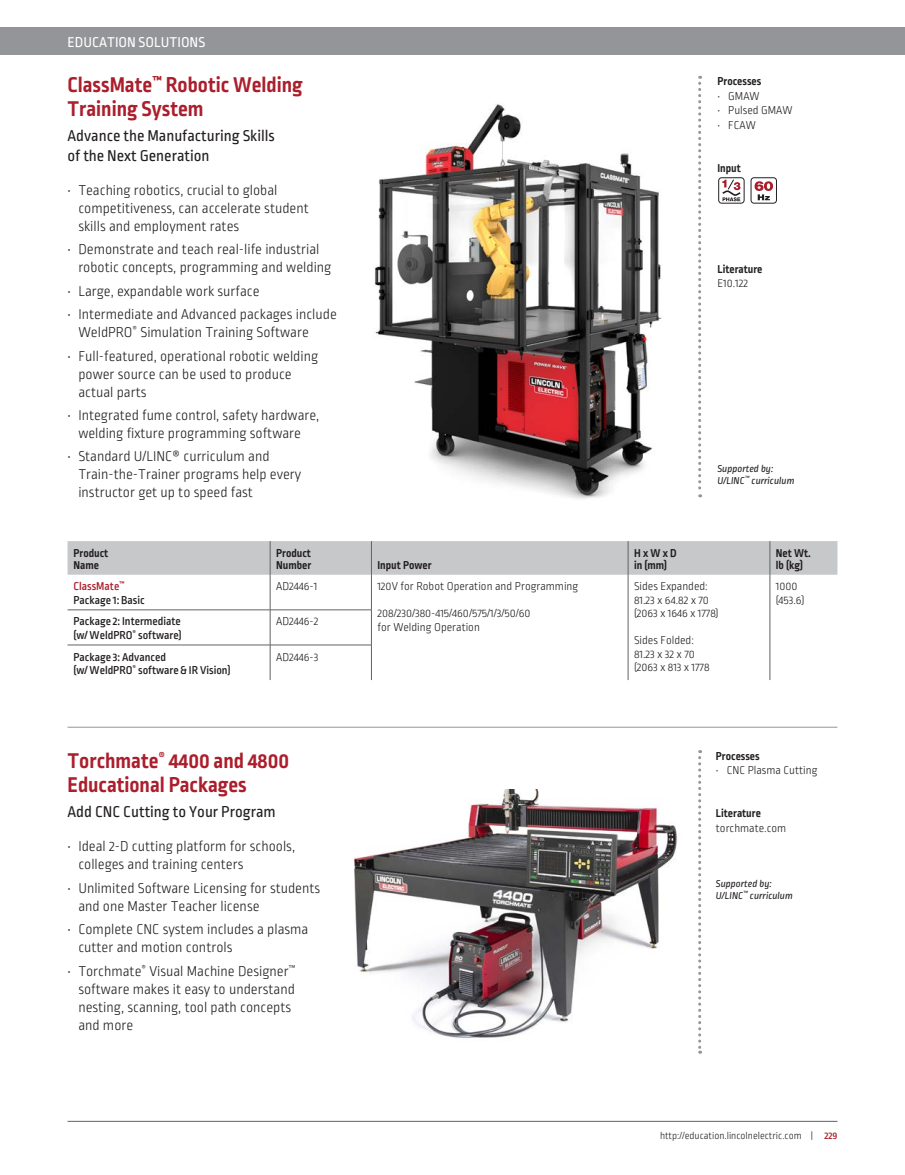
<style>
.page{position:relative;width:905px;height:1175px;background:#fff}
.page>*{position:absolute;margin:0;border:0;box-sizing:border-box;transform-origin:0 0}
.Legacy_Machines_-_He{font:700 22.5px/24px "Ropa Sans Pro";color:#ab1e2c}
.Legacy_Machines_-_Su{font:16.5px/19.5px "Ropa Sans Pro";color:#231f20}
.Lagacy_Machines_-_Bu{font:300 15px/18px "Ropa Sans Pro";color:#231f20}
.t1{font:15px "Ropa Sans Pro";color:#fff}
.Chart_Body_Text_2{font:300 12px/13.5px "Ropa Sans Pro";color:#231f20}
.Chart_Body_Text_2-2{font:500 12px "Ropa Sans Pro";color:#231f20}
.Legacy_Machines_-_Si{font:700 12px "Ropa Sans Pro";color:#231f20}
.Legacy_Machines_-_Si-2{font:300 12px "Ropa Sans Pro";color:#231f20}
.Chart_Body_Text_2-3{font:500 12px "Ropa Sans Pro";color:#ab1e2c}
._06-Captions{font:italic 10.5px "Ropa Sans Pro";color:#231f20}
.t2{font:300 10.5px "Ropa Sans Pro";color:#231f20}
.s1{font-weight:500;color:#ab1e2c}
</style>
<div class="page">
<img style="left:374px;top:104px;width:288px;height:395px">
<img style="left:354px;top:789px;width:323px;height:249px">
<div style="left:68px;top:541px;width:769px;height:33px;background:#c7c8ca"></div>
<hr style="left:270px;top:575px;width:1px;height:35px;background:#636366">
<hr style="left:371px;top:575px;width:1px;height:35px;background:#636366">
<hr style="left:627px;top:574px;width:1px;height:36px;background:#636366">
<hr style="left:769px;top:574px;width:1px;height:36px;background:#636366">
<hr style="left:270px;top:610px;width:1px;height:35px;background:#636366">
<hr style="left:371px;top:610px;width:1px;height:35px;background:#636366">
<hr style="left:627px;top:610px;width:1px;height:35px;background:#636366">
<hr style="left:769px;top:610px;width:1px;height:35px;background:#636366">
<hr style="left:270px;top:645px;width:1px;height:35px;background:#636366">
<hr style="left:371px;top:645px;width:1px;height:35px;background:#636366">
<hr style="left:627px;top:645px;width:1px;height:35px;background:#636366">
<hr style="left:769px;top:645px;width:1px;height:35px;background:#636366">
<hr style="left:270px;top:541px;width:1px;height:33px;background:#636366">
<hr style="left:371px;top:541px;width:1px;height:33px;background:#636366">
<hr style="left:627px;top:541px;width:1px;height:33px;background:#636366">
<hr style="left:769px;top:541px;width:1px;height:33px;background:#636366">
<hr style="left:68px;top:609px;width:202px;height:1px;background:#636366">
<hr style="left:270px;top:609px;width:101px;height:1px;background:#636366">
<hr style="left:68px;top:644px;width:202px;height:1px;background:#636366">
<hr style="left:270px;top:644px;width:101px;height:1px;background:#636366">
<div style="left:0;top:27px;width:904px;height:27px;background:#939598"></div>
<hr style="left:68px;top:1120px;width:769px;height:1px;background:#636366">
<svg style="left:698px;top:76px;width:3px;height:421px"></svg>
<div style="left:750px;top:177px;width:27px;height:27px;border:1px solid #231f20;border-radius:3px"></div>
<svg style="left:754px;top:181px;width:19px;height:19px"></svg>
<svg style="left:718px;top:178px;width:26px;height:25px"></svg>
<div style="left:718px;top:177px;width:26px;height:27px;border:1px solid #231f20;border-radius:3px"></div>
<svg style="left:720px;top:178px;width:22px;height:23px"></svg>
<hr style="left:68px;top:727px;width:769px;height:1px;background:#939598">
<svg style="left:698px;top:750px;width:3px;height:303px"></svg>
<p class="t1" style="left:68px;top:34px;width:139px">EDUCATION SOLUTIONS</p>
<p class="Legacy_Machines_-_He" style="left:67px;top:74px;width:237px">ClassMate<sup>™</sup> Robotic Welding<br>Training System</p>
<p class="Legacy_Machines_-_Su" style="left:68px;top:127px;width:209px">Advance the Manufacturing Skills of the Next Generation</p>
<p class="Lagacy_Machines_-_Bu" style="left:78px;top:182px;width:232px;text-indent:-11px">• Teaching robotics, crucial to global competitiveness, can accelerate student skills and employment rates</p>
<p class="Lagacy_Machines_-_Bu" style="left:78px;top:241px;width:254px;text-indent:-11px">• Demonstrate and teach real-life industrial robotic concepts, programming and welding</p>
<p class="Lagacy_Machines_-_Bu" style="left:68px;top:283px;width:193px">• Large, expandable work surface</p>
<p class="Lagacy_Machines_-_Bu" style="left:78px;top:306px;width:260px;text-indent:-11px">• Intermediate and Advanced packages include<br>WeldPRO<sup>®</sup> Simulation Training Software</p>
<p class="Lagacy_Machines_-_Bu" style="left:78px;top:348px;width:241px;text-indent:-11px">• Full-featured, operational robotic welding power source can be used to produce actual parts</p>
<p class="Lagacy_Machines_-_Bu" style="left:68px;top:407px;width:253px;text-align:center">• Integrated fume control, safety hardware, welding fixture programming software</p>
<p class="Lagacy_Machines_-_Bu" style="left:78px;top:448px;width:224px;text-indent:-11px">• Standard U/LINC® curriculum and<br>Train-the-Trainer programs help every instructor get up to speed fast</p>
<p class="Legacy_Machines_-_Si" style="left:74px;top:546px;width:36px">Product</p>
<p class="Legacy_Machines_-_Si" style="left:74px;top:558px;width:27px">Name</p>
<p class="Legacy_Machines_-_Si" style="left:276px;top:546px;width:36px">Product</p>
<p class="Legacy_Machines_-_Si" style="left:276px;top:558px;width:37px">Number</p>
<p class="Legacy_Machines_-_Si" style="left:377px;top:558px;width:56px">Input Power</p>
<p class="Chart_Body_Text_2-3" style="left:74px;top:580px;width:53px">ClassMate<sup>™</sup></p>
<p class="Chart_Body_Text_2-2" style="left:74px;top:593px;width:73px">Package 1: Basic</p>
<p class="Chart_Body_Text_2-2" style="left:74px;top:615px;width:109px">Package 2: Intermediate</p>
<p class="Chart_Body_Text_2-2" style="left:74px;top:628px;width:109px">(w/ WeldPRO<sup>®</sup> software)</p>
<p class="Chart_Body_Text_2" style="left:276px;top:580px;width:43px">AD2446-1</p>
<p class="Chart_Body_Text_2" style="left:377px;top:580px;width:202px">120V for Robot Operation and Programming</p>
<p class="Chart_Body_Text_2" style="left:377px;top:607px;width:155px">208/230/380-415/460/575/1/3/50/60 for Welding Operation</p>
<p class="Chart_Body_Text_2" style="left:276px;top:615px;width:44px">AD2446-2</p>
<p class="Chart_Body_Text_2-2" style="left:73px;top:650px;width:94px">Package 3: Advanced</p>
<p class="Chart_Body_Text_2-2" style="left:73px;top:663px;width:158px">(w/ WeldPRO<sup>®</sup> software &amp; IR Vision)</p>
<p class="Chart_Body_Text_2" style="left:276px;top:650px;width:44px">AD2446-3</p>
<p class="Legacy_Machines_-_He" style="left:68px;top:750px;width:223px">Torchmate<sup>®</sup> 4400 and 4800<br>Educational Packages</p>
<p class="Legacy_Machines_-_Su" style="left:68px;top:803px;width:210px">Add CNC Cutting to Your Program</p>
<p class="Lagacy_Machines_-_Bu" style="left:78px;top:838px;width:218px;text-indent:-11px">• Ideal 2-D cutting platform for schools, colleges and training centers</p>
<p class="Lagacy_Machines_-_Bu" style="left:78px;top:879px;width:243px;text-indent:-11px">• Unlimited Software Licensing for students and one Master Teacher license</p>
<p class="Lagacy_Machines_-_Bu" style="left:78px;top:921px;width:231px;text-indent:-11px">• Complete CNC system includes a plasma cutter and motion controls</p>
<p class="Lagacy_Machines_-_Bu" style="left:78px;top:962px;width:219px;text-indent:-11px">• Torchmate<sup>®</sup> Visual Machine Designer<sup>™ </sup>software makes it easy to understand nesting, scanning, tool path concepts and more</p>
<p class="Legacy_Machines_-_Si" style="left:717px;top:75px;width:45px">Processes</p>
<p class="Legacy_Machines_-_Si-2" style="left:717px;top:90px;width:44px">• GMAW</p>
<p class="Legacy_Machines_-_Si-2" style="left:717px;top:104px;width:77px">• Pulsed GMAW</p>
<p class="Legacy_Machines_-_Si-2" style="left:717px;top:118px;width:40px">• FCAW</p>
<p class="Legacy_Machines_-_Si" style="left:717px;top:161px;width:25px">Input</p>
<p class="Legacy_Machines_-_Si" style="left:717px;top:262px;width:46px">Literature</p>
<p class="Legacy_Machines_-_Si-2" style="left:717px;top:277px;width:32px">E10.122</p>
<p class="Legacy_Machines_-_Si" style="left:634px;top:546px;width:44px">H x W x D</p>
<p class="Legacy_Machines_-_Si" style="left:634px;top:558px;width:35px">in (mm)</p>
<p class="_06-Captions" style="left:717px;top:462px;width:57px">Supported by:</p>
<p class="_06-Captions" style="left:717px;top:474px;width:78px">U/LINC<sup>™</sup> curriculum</p>
<p class="Legacy_Machines_-_Si" style="left:776px;top:546px;width:36px">Net Wt.</p>
<p class="Legacy_Machines_-_Si" style="left:776px;top:558px;width:29px">lb (kg)</p>
<p class="Chart_Body_Text_2" style="left:634px;top:580px;width:75px">Sides Expanded:</p>
<p class="Chart_Body_Text_2" style="left:634px;top:594px;width:76px">81.23 x 64.82 x 70</p>
<p class="Chart_Body_Text_2" style="left:634px;top:607px;width:86px">(2063 x 1646 x 1778)</p>
<p class="Chart_Body_Text_2" style="left:634px;top:634px;width:61px">Sides Folded:</p>
<p class="Chart_Body_Text_2" style="left:634px;top:648px;width:62px">81.23 x 32 x 70</p>
<p class="Chart_Body_Text_2" style="left:634px;top:661px;width:77px">(2063 x 813 x 1778</p>
<p class="Chart_Body_Text_2" style="left:776px;top:580px;width:23px">1000</p>
<p class="Chart_Body_Text_2" style="left:776px;top:594px;width:30px">(453.6)</p>
<p class="Legacy_Machines_-_Si" style="left:716px;top:749px;width:45px">Processes</p>
<p class="Legacy_Machines_-_Si-2" style="left:716px;top:764px;width:103px">• CNC Plasma Cutting</p>
<p class="Legacy_Machines_-_Si" style="left:716px;top:806px;width:46px">Literature</p>
<p class="Legacy_Machines_-_Si-2" style="left:716px;top:821px;width:72px">torchmate.com</p>
<p class="_06-Captions" style="left:716px;top:877px;width:57px">Supported by:</p>
<p class="_06-Captions" style="left:716px;top:889px;width:78px">U/LINC<sup>™</sup> curriculum</p>
<p class="t2" style="left:660px;top:1130px;width:179px">http://education.lincolnelectric.com | <span class="s1">229</span></p>
</div>
